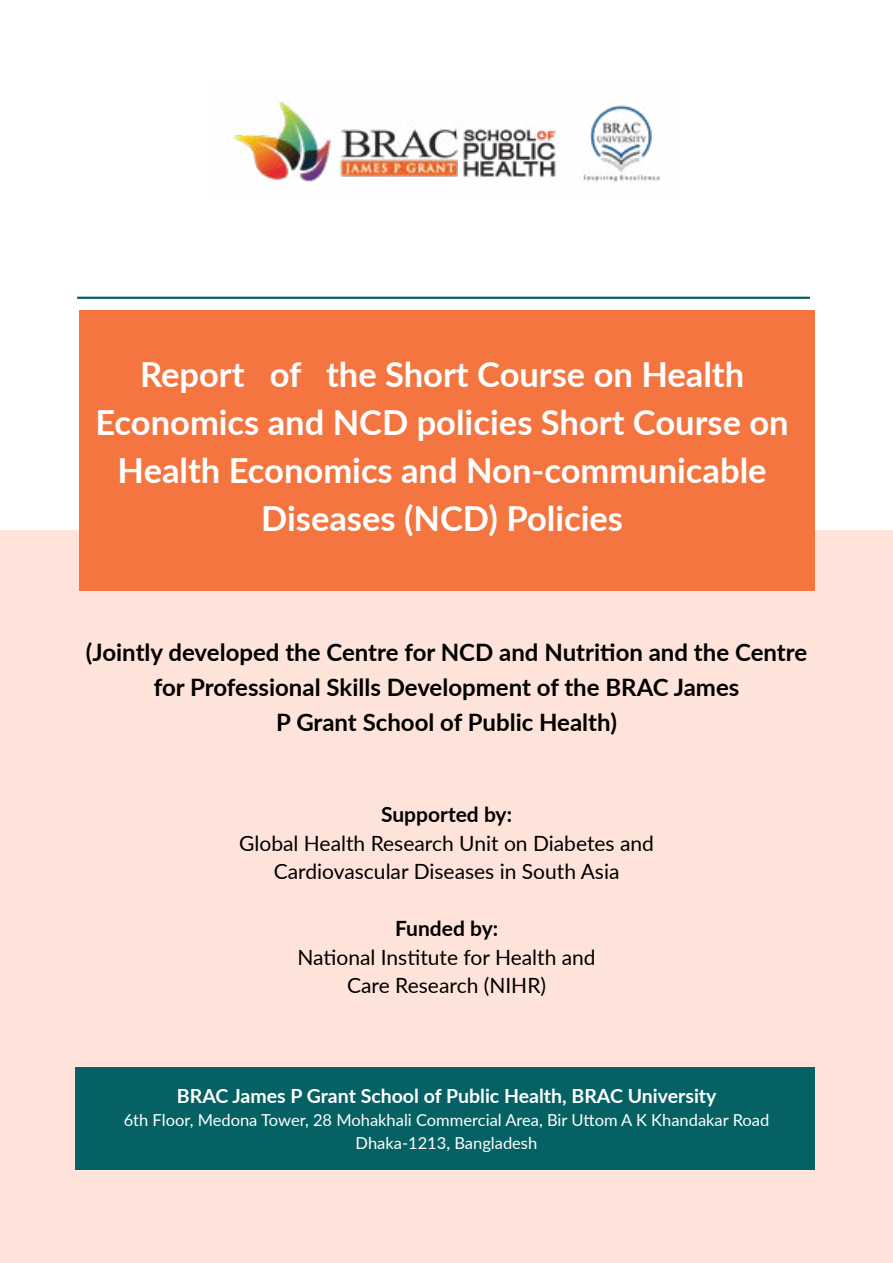
<style>
.page{position:relative;width:893px;height:1263px;background:#fff}
.page>*{position:absolute;margin:0;border:0;box-sizing:border-box;transform-origin:0 0}
.t1{font:700 34.5px/48px "Lato";color:#fff;text-align:center}
.t2{font:700 24px/35.4px "Lato";color:#000;text-align:center}
.t3{font:21px/28.5px "Lato";color:#000;text-align:center}
.t4{font:700 21px "Lato";color:#000}
.t5{font:700 19.5px "Lato";color:#fff}
.t6{font:16.5px/22.8px "Lato";color:#fff;text-align:center}
</style>
<div class="page">
<div style="left:0;top:531px;width:893px;height:732px;background:#fde3d9"></div>
<div style="left:76px;top:1068px;width:739px;height:102px;background:#056163"></div>
<div style="left:79px;top:310px;width:735px;height:280px;background:#f57540"></div>
<hr style="left:77px;top:297px;width:733px;height:2px;background:#056163">
<img style="left:228px;top:100px;width:433px;height:82px">
<h1 class="t1" style="left:95px;top:349px;width:695px">Report of the Short Course on Health Economics and NCD policies Short Course on Health Economics and Non-communicable Diseases (NCD) Policies</h1>
<p class="t2" style="left:86px;top:633px;width:723px">(Jointly developed the Centre for NCD and Nutrition and the Centre for Professional Skills Development of the BRAC James<br>P Grant School of Public Health)</p>
<p class="t4" style="left:381px;top:799px;width:132px">Supported by:</p>
<p class="t3" style="left:239px;top:828px;width:416px">Global Health Research Unit on Diabetes and<br>Cardiovascular Diseases in South Asia</p>
<p class="t4" style="left:395px;top:913px;width:105px">Funded by:</p>
<p class="t3" style="left:297px;top:942px;width:300px">National Institute for Health and<br>Care Research (NIHR)</p>
<p class="t5" style="left:177px;top:1081px;width:541px">BRAC James P Grant School of Public Health, BRAC University</p>
<p class="t6" style="left:124px;top:1108px;width:647px">6th Floor, Medona Tower, 28 Mohakhali Commercial Area, Bir Uttom A K Khandakar Road<br>Dhaka-1213, Bangladesh</p>
</div>
